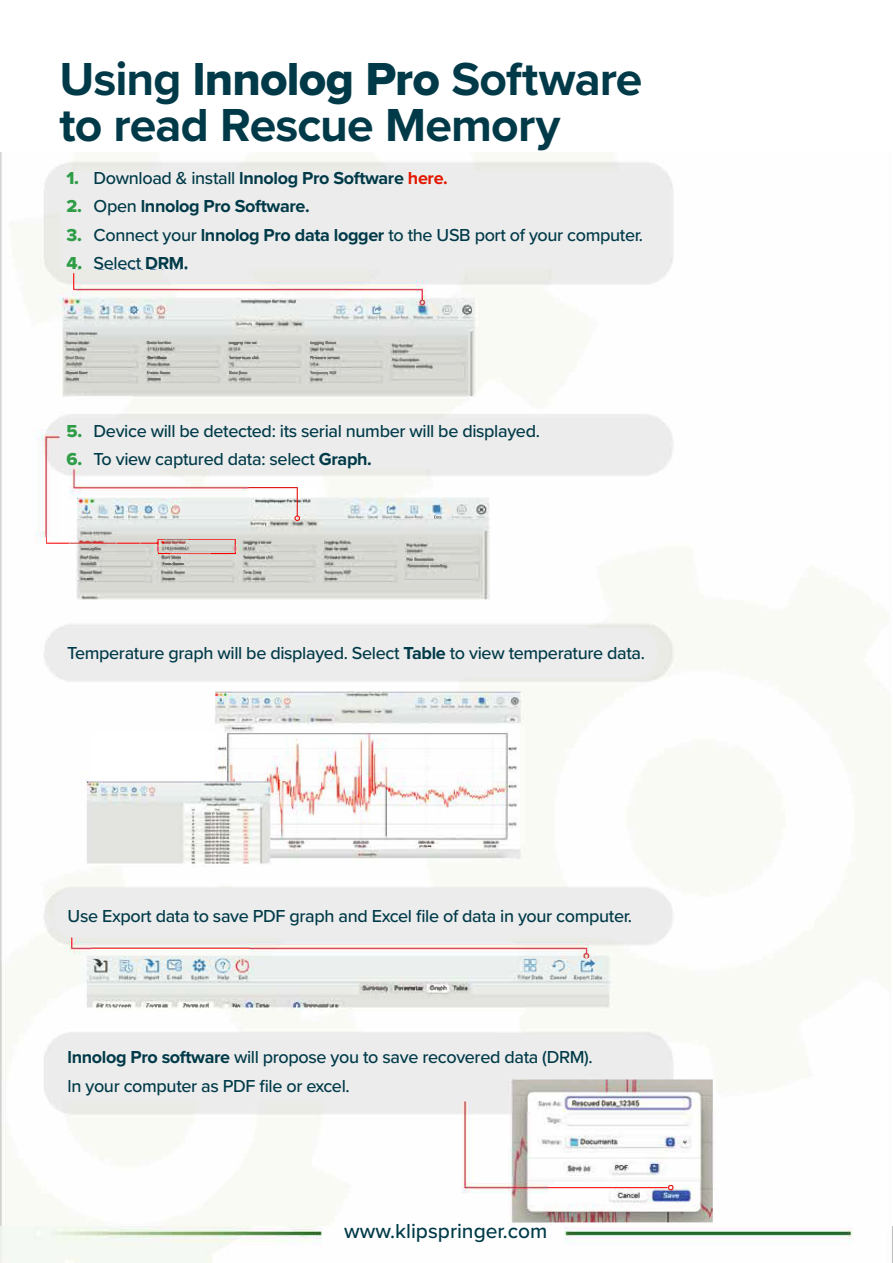
<style>
.page{position:relative;width:893px;height:1263px;background:#fff}
.page>*{position:absolute;margin:0;border:0;box-sizing:border-box;transform-origin:0 0}
.t1{font:700 48px/46.5px "Proxima Nova";letter-spacing:-.02em;color:#003a48}
.t2{font:500 21px "Proxima Nova";color:#003a48}
.t3{font:500 18px/28.5px "Proxima Nova";letter-spacing:-.02em;color:#003a48}
.t4{font:700 18px "Proxima Nova";letter-spacing:-.02em;color:#003a48}
.s1{font-family:"Proxima Nova Extrabld";font-weight:400}
.s2{font-family:"Proxima Nova Extrabld";font-weight:400;color:#2d9d46}
.s3{font-weight:500}
.s4{color:#e21800}
.s5{font-weight:700}
</style>
<div class="page">
<img style="left:0;top:152px;width:890px;height:1075px">
<div style="left:53px;top:1033px;width:455px;height:68px;background:#ececec;border-radius:20px"></div>
<div style="left:205px;top:1034px;width:455px;height:39px;background:#ececec;border-radius:20px"></div>
<div style="left:60px;top:420px;width:592px;height:49px;background:#ececec;border-radius:20px"></div>
<div style="left:60px;top:171px;width:597px;height:98px;background:#ececec"></div>
<div style="left:54px;top:888px;width:609px;height:50px;background:#ececec;border-radius:20px"></div>
<img style="left:0;top:1227px;width:893px;height:36px">
<div style="left:49px;top:628px;width:608px;height:50px;background:#ececec;border-radius:20px"></div>
<h1 class="t1" style="left:59px;top:55px;width:584px">Using <span class="s1">lnnolog Pro</span> Software to read Rescue Memory</h1>
<p class="t4" style="left:67px;top:164px;width:383px"><span class="s2">1.</span> <span class="s3">Download &amp; install</span> lnnolog Pro Software <span class="s4">here.</span></p>
<p class="t4" style="left:67px;top:193px;width:245px"><span class="s2">2.</span> <span class="s3">Open</span> lnnolog Pro Software.</p>
<p class="t3" style="left:67px;top:220px;width:578px"><span class="s2">3.</span> Connect your <span class="s5">lnnolog Pro data logger</span> to the USB port of your computer.</p>
<p class="t3" style="left:67px;top:248px;width:123px"><span class="s2">4.</span> Select <span class="s5">DRM.</span></p>
<p class="t3" style="left:67px;top:416px;width:475px"><span class="s2">5.</span> Device will be detected: its serial number will be displayed.</p>
<p class="t3" style="left:67px;top:444px;width:307px"><span class="s2">6.</span> To view captured data: select <span class="s5">Graph.</span></p>
<p class="t3" style="left:67px;top:638px;width:579px">Temperature graph will be displayed. Select <span class="s5">Table</span> to view temperature data.</p>
<p class="t3" style="left:68px;top:901px;width:566px">Use Export data to save PDF graph and Excel file of data in your computer.</p>
<p class="t3" style="left:68px;top:1042px;width:527px"><span class="s5">lnnolog Pro software</span> will propose you to save recovered data (DRM). ln your computer as PDF file or excel.</p>
<p class="t2" style="left:344px;top:1215px;width:205px">www.klipspringer.com</p>
</div>
